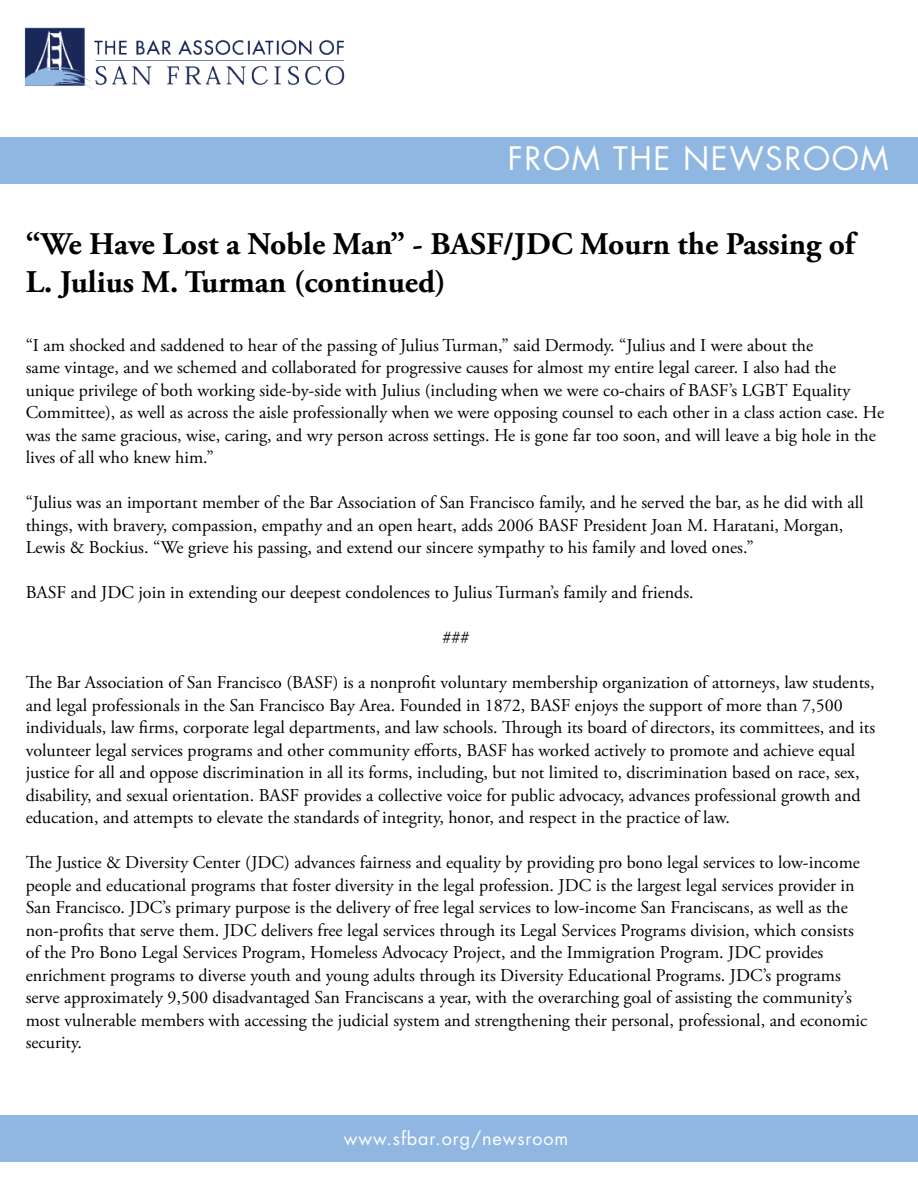
<style>
.page{position:relative;width:918px;height:1188px;background:#fff}
.page>*{position:absolute;margin:0;border:0;box-sizing:border-box;transform-origin:0 0}
.t1{font:700 31.5px/37.8px "Adobe Garamond Pro";color:#000}
.t2{font:31.5px "Futura Std";letter-spacing:.05em;color:#fff}
.t3{font:18px/22.5px "Adobe Garamond Pro";color:#000}
.t4{font:18px "Futura Std";letter-spacing:.05em;color:#fff}
</style>
<div class="page">
<img style="left:24px;top:27px;width:321px;height:63px">
<div style="left:0;top:138px;width:918px;height:46px;background:#90b7e1"></div>
<div style="left:0;top:1116px;width:918px;height:46px;background:#90b7e1"></div>
<h1 class="t2" style="left:508px;top:138px;width:382px">FROM THE NEWSROOM</h1>
<h1 class="t1" style="left:26px;top:225px;width:831px">“We Have Lost a Noble Man” - BASF/JDC Mourn the Passing of<br>L. Julius M. Turman (continued)</h1>
<p class="t3" style="left:26px;top:334px;width:860px">“I am shocked and saddened to hear of the passing of Julius Turman,” said Dermody. “Julius and I were about the<br>same vintage, and we schemed and collaborated for progressive causes for almost my entire legal career. I also had the unique privilege of both working side-by-side with Julius (including when we were co-chairs of BASF’s LGBT Equality Committee), as well as across the aisle professionally when we were opposing counsel to each other in a class action case. He was the same gracious, wise, caring, and wry person across settings. He is gone far too soon, and will leave a big hole in the lives of all who knew him.”</p>
<p class="t3" style="left:26px;top:492px;width:839px">“Julius was an important member of the Bar Association of San Francisco family, and he served the bar, as he did with all things, with bravery, compassion, empathy and an open heart, adds 2006 BASF President Joan M. Haratani, Morgan,<br>Lewis &amp; Bockius. “We grieve his passing, and extend our sincere sympathy to his family and loved ones.”</p>
<p class="t3" style="left:26px;top:582px;width:670px">BASF and JDC join in extending our deepest condolences to Julius Turman’s family and friends.</p>
<p class="t3" style="left:443px;top:627px;width:28px">###</p>
<p class="t3" style="left:26px;top:672px;width:851px">The Bar Association of San Francisco (BASF) is a nonprofit voluntary membership organization of attorneys, law students, and legal professionals in the San Francisco Bay Area. Founded in 1872, BASF enjoys the support of more than 7,500 individuals, law firms, corporate legal departments, and law schools. Through its board of directors, its committees, and its volunteer legal services programs and other community efforts, BASF has worked actively to promote and achieve equal justice for all and oppose discrimination in all its forms, including, but not limited to, discrimination based on race, sex, disability, and sexual orientation. BASF provides a collective voice for public advocacy, advances professional growth and education, and attempts to elevate the standards of integrity, honor, and respect in the practice of law.</p>
<p class="t3" style="left:26px;top:852px;width:843px">The Justice &amp; Diversity Center (JDC) advances fairness and equality by providing pro bono legal services to low-income people and educational programs that foster diversity in the legal profession. JDC is the largest legal services provider in San Francisco. JDC’s primary purpose is the delivery of free legal services to low-income San Franciscans, as well as the non-profits that serve them. JDC delivers free legal services through its Legal Services Programs division, which consists of the Pro Bono Legal Services Program, Homeless Advocacy Project, and the Immigration Program. JDC provides enrichment programs to diverse youth and young adults through its Diversity Educational Programs. JDC’s programs serve approximately 9,500 disadvantaged San Franciscans a year, with the overarching goal of assisting the community’s most vulnerable members with accessing the judicial system and strengthening their personal, professional, and economic security.</p>
<p class="t4" style="left:344px;top:1126px;width:226px">www.sfbar.org/newsroom</p>
</div>
